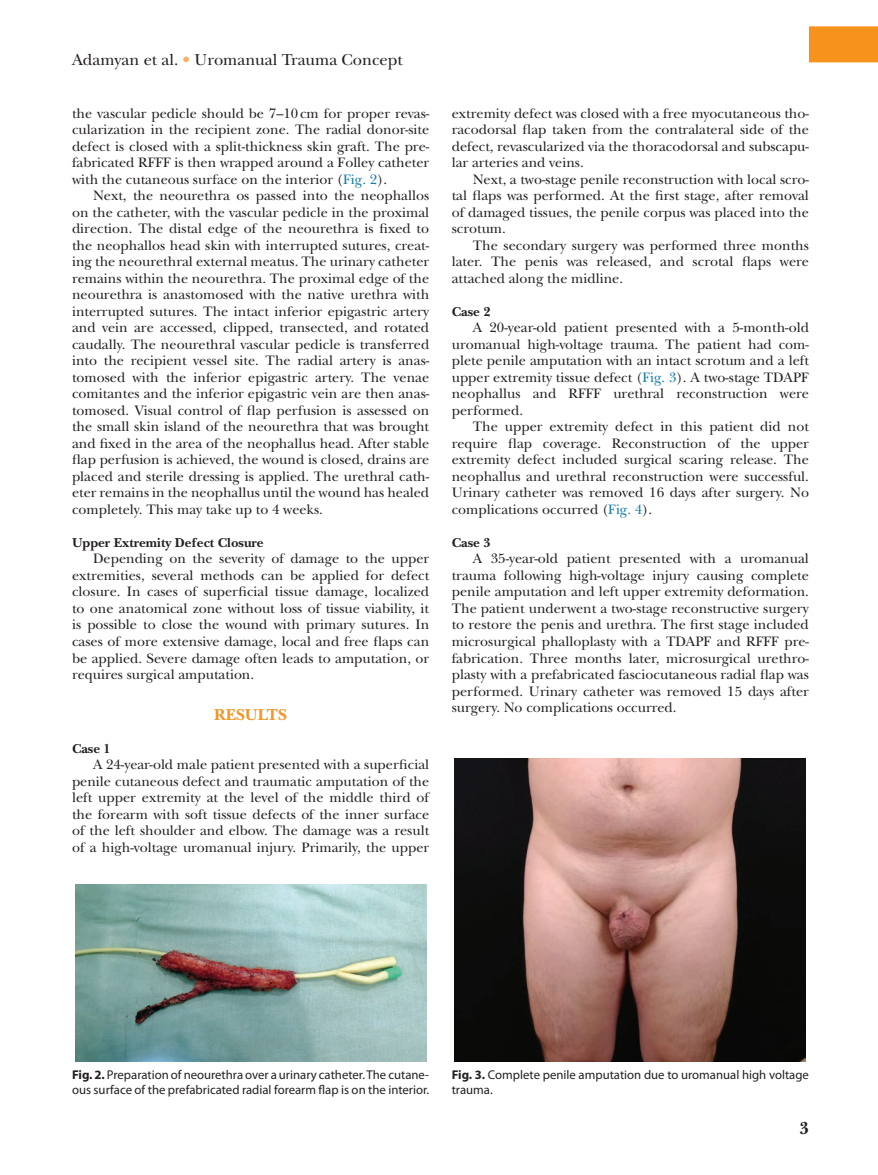
<style>
.page{position:relative;width:878px;height:1175px;background:#fff}
.page>*{position:absolute;margin:0;border:0;box-sizing:border-box;transform-origin:0 0}
.t1{font:700 18px "New Baskerville Std";color:#231f20}
.t2{font:16.5px "New Baskerville Std";color:#231f20}
.t3{font:700 16.5px "New Baskerville Std";color:#f49423}
.t4{font:14.25px/16.5px "New Baskerville Std";color:#231f20;text-align:justify}
.t5{font:700 13.5px "New Baskerville Std";color:#231f20}
.t6{font:12.75px/15px "Myriad Pro";color:#231f20}
.s1{color:#fab05f}
.s2{color:#0f7eac}
.s3{font-weight:700}
</style>
<div class="page">
<div style="left:808px;top:26px;width:70px;height:36px;background:#f7931d"></div>
<img style="left:75px;top:885px;width:351px;height:176px">
<img style="left:454px;top:758px;width:352px;height:303px">
<p class="t2" style="left:72px;top:50px;width:332px">Adamyan et al. <span class="s1">•</span> Uromanual Trauma Concept</p>
<p class="t4" style="left:72px;top:105px;width:359px">the vascular pedicle should be 7–10cm for proper revas&shy;cularization in the recipient zone. The radial donor-site defect is closed with a split-thickness skin graft. The pre&shy;fabricated RFFF is then wrapped around a Folley catheter with the cutaneous surface on the interior (<span class="s2">Fig. 2</span>).</p>
<p class="t4" style="left:72px;top:187px;width:359px;text-indent:21px">Next, the neourethra os passed into the neophallos on the catheter, with the vascular pedicle in the proximal direction. The distal edge of the neourethra is fixed to the neophallos head skin with interrupted sutures, creat&shy;ing the neourethral external meatus. The urinary catheter remains within the neourethra. The proximal edge of the neourethra is anastomosed with the native urethra with interrupted sutures. The intact inferior epigastric artery and vein are accessed, clipped, transected, and rotated caudally. The neourethral vascular pedicle is transferred into the recipient vessel site. The radial artery is anas&shy;tomosed with the inferior epigastric artery. The venae comitantes and the inferior epigastric vein are then anas&shy;tomosed. Visual control of flap perfusion is assessed on the small skin island of the neourethra that was brought and fixed in the area of the neophallus head. After stable flap perfusion is achieved, the wound is closed, drains are placed and sterile dressing is applied. The urethral cath&shy;eter remains in the neophallus until the wound has healed completely. This may take up to 4 weeks.</p>
<p class="t5" style="left:72px;top:534px;width:193px">Upper Extremity Defect Closure</p>
<p class="t4" style="left:72px;top:550px;width:359px;text-indent:21px">Depending on the severity of damage to the upper extremities, several methods can be applied for defect closure. In cases of superficial tissue damage, localized to one anatomical zone without loss of tissue viability, it is possible to close the wound with primary sutures. In cases of more extensive damage, local and free flaps can be applied. Severe damage often leads to amputation, or requires surgical amputation.</p>
<p class="t3" style="left:214px;top:704px;width:74px">RESULTS</p>
<p class="t5" style="left:72px;top:740px;width:40px">Case 1</p>
<p class="t4" style="left:72px;top:756px;width:359px;text-indent:21px">A 24-year-old male patient presented with a superficial penile cutaneous defect and traumatic amputation of the left upper extremity at the level of the middle third of the forearm with soft tissue defects of the inner surface of the left shoulder and elbow. The damage was a result of a high-voltage uromanual injury. Primarily, the upper</p>
<p class="t4" style="left:452px;top:105px;width:359px">extremity defect was closed with a free myocutaneous tho&shy;racodorsal flap taken from the contralateral side of the defect, revascularized via the thoracodorsal and subscapu&shy;lar arteries and veins.</p>
<p class="t4" style="left:452px;top:171px;width:359px;text-indent:21px">Next, a two-stage penile reconstruction with local scro&shy;tal flaps was performed. At the first stage, after removal of damaged tissues, the penile corpus was placed into the scrotum.</p>
<p class="t4" style="left:452px;top:237px;width:359px;text-indent:21px">The secondary surgery was performed three months later. The penis was released, and scrotal flaps were attached along the midline.</p>
<p class="t5" style="left:452px;top:303px;width:40px">Case 2</p>
<p class="t4" style="left:451px;top:319px;width:359px;text-indent:21px">A 20-year-old patient presented with a 5-month-old uromanual high-voltage trauma. The patient had com&shy;plete penile amputation with an intact scrotum and a left upper extremity tissue defect (<span class="s2">Fig. 3</span>). A two-stage TDAPF neophallus and RFFF urethral reconstruction were performed.</p>
<p class="t4" style="left:451px;top:418px;width:359px;text-indent:21px">The upper extremity defect in this patient did not require flap coverage. Reconstruction of the upper extremity defect included surgical scaring release. The neophallus and urethral reconstruction were successful.<br>Urinary catheter was removed 16 days after surgery. No complications occurred (<span class="s2">Fig. 4</span>).</p>
<p class="t5" style="left:452px;top:534px;width:40px">Case 3</p>
<p class="t4" style="left:451px;top:550px;width:359px;text-indent:21px">A 35-year-old patient presented with a uromanual trauma following high-voltage injury causing complete penile amputation and left upper extremity deformation.<br>The patient underwent a two-stage reconstructive surgery to restore the penis and urethra. The first stage included microsurgical phalloplasty with a TDAPF and RFFF pre&shy;fabrication. Three months later, microsurgical urethro&shy;plasty with a prefabricated fasciocutaneous radial flap was performed. Urinary catheter was removed 15 days after surgery. No complications occurred.</p>
<p class="t6" style="left:72px;top:1067px;width:359px"><span class="s3">Fig. 2.</span> Preparation of neourethra over a urinary catheter. The cutane&shy;ous surface of the prefabricated radial forearm flap is on the interior.</p>
<p class="t6" style="left:452px;top:1067px;width:359px"><span class="s3">Fig. 3.</span> Complete penile amputation due to uromanual high voltage trauma.</p>
<p class="t1" style="left:799px;top:1118px;width:11px">3</p>
</div>
